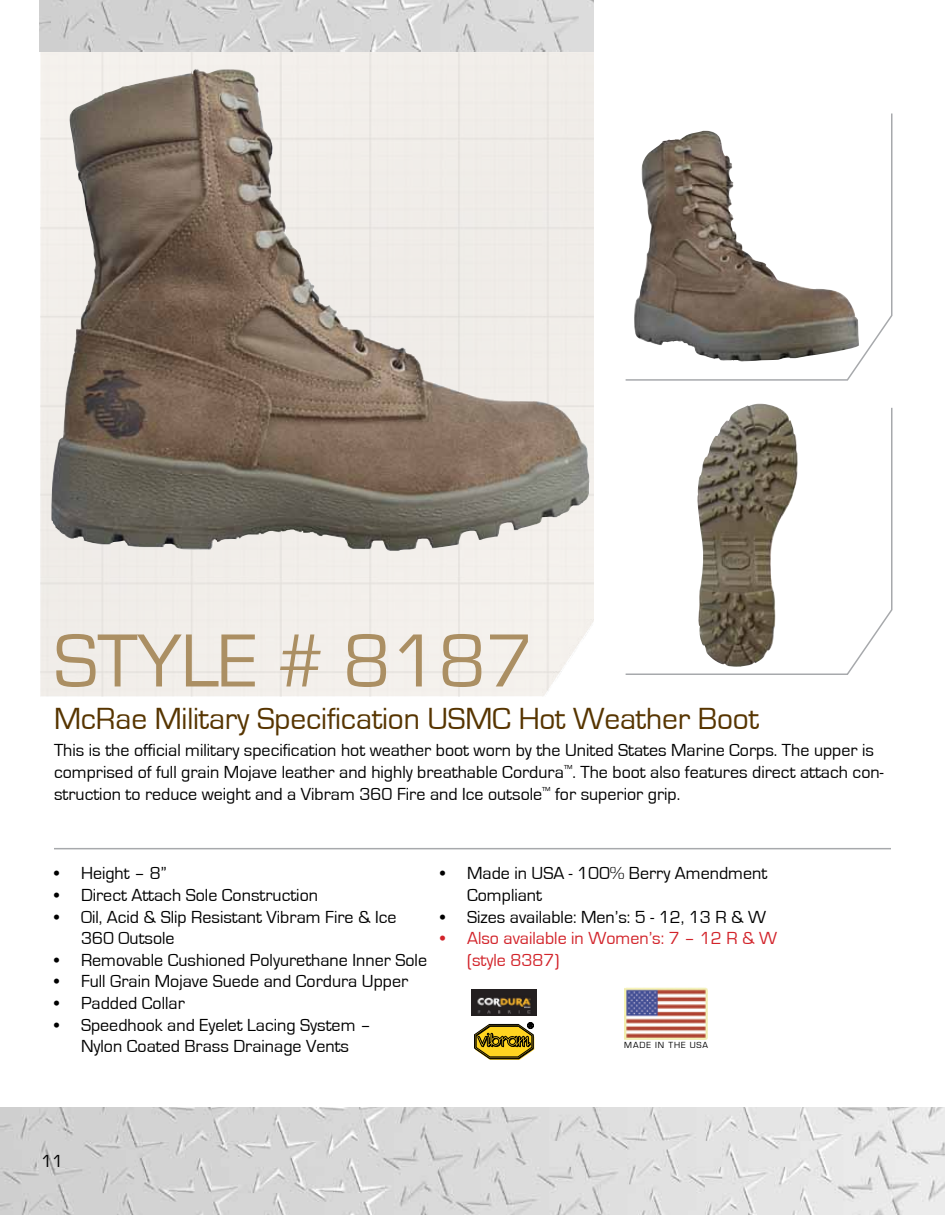
<style>
.page{position:relative;width:945px;height:1215px;background:#fff}
.page>*{position:absolute;margin:0;border:0;box-sizing:border-box;transform-origin:0 0}
.t1{font:78px "Eurostile";letter-spacing:-.005em;color:#ab8f63}
.t2{font:31.5px "Eurostile";letter-spacing:-.005em;color:#573501}
.t3{font:19.5px "Eurostile";color:#000}
.t4{font:18px/21.6px "Eurostile";color:#000}
.t5{font:18px/21.6px "Eurostile";color:#d2232a}
.t6{font:9.15px "Eurostile";letter-spacing:.1em;color:#000}
</style>
<div class="page">
<img style="left:0;top:1107px;width:945px;height:108px">
<svg style="left:19px;top:1132px;width:66px;height:65px;background:#cecece"></svg>
<img style="left:624px;top:987px;width:83px;height:52px">
<div style="left:41px;top:52px;width:553px;height:644px;background:#f2eeea"></div>
<img style="left:40px;top:0;width:554px;height:52px">
<hr style="left:54px;top:848px;width:837px;height:1px;background:#a7a9ac">
<svg style="left:625px;top:113px;width:268px;height:268px"></svg>
<svg style="left:625px;top:407px;width:268px;height:268px"></svg>
<img style="left:51px;top:69px;width:502px;height:482px">
<img style="left:633px;top:131px;width:226px;height:231px">
<img style="left:696px;top:404px;width:103px;height:263px">
<img style="left:471px;top:989px;width:66px;height:27px">
<svg style="left:474px;top:1022px;width:60px;height:38px"></svg>
<h1 class="t1" style="left:54px;top:619px;width:482px">STYLE # 8187</h1>
<h2 class="t2" style="left:54px;top:702px;width:706px">McRae Military Specification USMC Hot Weather Boot</h2>
<p class="t4" style="left:54px;top:740px;width:831px">This is the official military specification hot weather boot worn by the United States Marine Corps. The upper is comprised of full grain Mojave leather and highly breathable Cordura<sup>™</sup>. The boot also features direct attach con&shy;struction to reduce weight and a Vibram 360 Fire and Ice outsole<sup>™</sup> for superior grip.</p>
<p class="t4" style="left:54px;top:863px;width:114px">• Height – 8”</p>
<p class="t4" style="left:54px;top:885px;width:266px">• Direct Attach Sole Construction</p>
<p class="t4" style="left:81px;top:906px;width:317px;text-indent:-27px">• Oil, Acid &amp; Slip Resistant Vibram Fire &amp; Ice<br>360 Outsole</p>
<p class="t4" style="left:54px;top:949px;width:375px">• Removable Cushioned Polyurethane Inner Sole</p>
<p class="t4" style="left:54px;top:971px;width:356px">• Full Grain Mojave Suede and Cordura Upper</p>
<p class="t4" style="left:54px;top:993px;width:132px">• Padded Collar</p>
<p class="t4" style="left:54px;top:1014px;width:319px;text-align:center">• Speedhook and Eyelet Lacing System –<br>Nylon Coated Brass Drainage Vents</p>
<p class="t4" style="left:467px;top:863px;width:302px;text-indent:-27px">• Made in USA - 100% Berry Amendment<br>Compliant</p>
<p class="t4" style="left:440px;top:906px;width:328px">• Sizes available: Men’s: 5 - 12, 13 R &amp; W</p>
<p class="t5" style="left:467px;top:928px;width:312px;text-indent:-27px">• Also available in Women’s: 7 – 12 R &amp; W (style 8387)</p>
<p class="t6" style="left:624px;top:1041px;width:85px">MADE IN THE USA</p>
<p class="t3" style="left:38px;top:1155px;width:27px">10<sup>11</sup></p>
<p class="t4" style="left:45px;top:1155px;width:13px">1</p>
</div>
